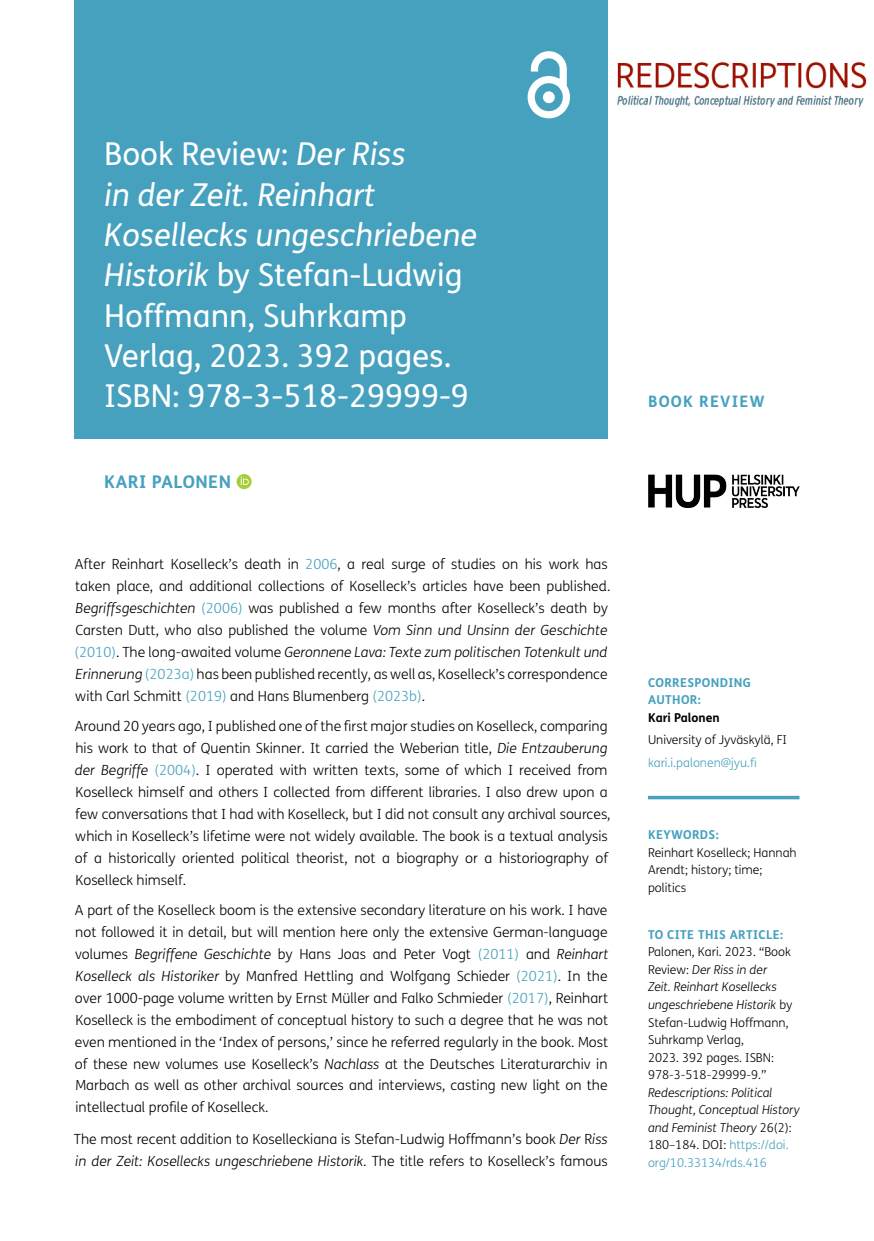
<style>
.page{position:relative;width:874px;height:1241px;background:#fff}
.page>*{position:absolute;margin:0;border:0;box-sizing:border-box;transform-origin:0 0}
.Article_Title{font:31.5px/40.2px "FS Me";color:#fff}
.Cover_Authors{font:700 17.5px "FS Me";letter-spacing:.03em;color:#46a1be}
.t1{font:700 15.75px "FS Me";letter-spacing:.075em;color:#46a1be}
.Body_Copy{font:300 14px/21.9px "FS Me";color:#000}
.t2{font:300 12.25px/17.5px "FS Me";color:#000}
.t3{font:italic 300 12.25px/17.5px "FS Me";color:#000}
.t4{font:700 12.25px/17.5px "FS Me";letter-spacing:.025em;color:#46a1be}
.t5{font:300 12.25px "FS Me";color:#46a1be}
.t6{font:700 12.25px "FS Me";color:#000}
.s1{font-style:italic}
.s2{color:#46a1be}
.s3{font-style:normal}
.s4{font-style:normal;color:#46a1be}
</style>
<div class="page">
<div style="left:74px;top:0;width:534px;height:438px;background:#46a1be"></div>
<svg style="left:527px;top:51px;width:42px;height:67px"></svg>
<img style="left:648px;top:474px;width:151px;height:33px">
<img style="left:617px;top:62px;width:248px;height:46px">
<svg style="left:648px;top:795px;width:151px;height:4px"></svg>
<div style="left:236px;top:474px;width:15px;height:15px;background:#a6ce39;border-radius:50%"></div>
<svg style="left:240px;top:476px;width:9px;height:9px"></svg>
<h1 class="Article_Title" style="left:104px;top:135px;width:374px">Book Review: <span class="s1">Der Riss<br>in der Zeit. Reinhart<br>Kosellecks ungeschriebene<br>Historik</span> by Stefan-Ludwig<br>Hoffmann, Suhrkamp<br>Verlag, 2023. 392 pages.<br>ISBN: 978-3-518-29999-9</h1>
<p class="Cover_Authors" style="left:104px;top:470px;width:128px">KARI PALONEN</p>
<p class="Body_Copy" style="left:75px;top:553px;width:537px">After Reinhart Koselleck’s death in <span class="s2">2006</span>, a real surge of studies on his work has taken place, and additional collections of Koselleck’s articles have been published.<br><span class="s1">Begriffsgeschichten</span> <span class="s2">(2006)</span> was published a few months after Koselleck’s death by Carsten Dutt, who also published the volume <span class="s1">Vom Sinn und Unsinn der Geschichte </span><span class="s2">(2010)</span>. The long-awaited volume <span class="s1">Geronnene Lava: Texte zum politischen Totenkult und Erinnerung</span> <span class="s2">(2023a)</span> has been published recently, as well as, Koselleck’s correspondence with Carl Schmitt <span class="s2">(2019)</span> and Hans Blumenberg <span class="s2">(2023b)</span>.</p>
<p class="Body_Copy" style="left:75px;top:715px;width:537px">Around 20 years ago, I published one of the first major studies on Koselleck, comparing his work to that of Quentin Skinner. It carried the Weberian title, <span class="s1">Die Entzauberung der Begriffe</span> <span class="s2">(2004)</span>. I operated with written texts, some of which I received from Koselleck himself and others I collected from different libraries. I also drew upon a few conversations that I had with Koselleck, but I did not consult any archival sources, which in Koselleck’s lifetime were not widely available. The book is a textual analysis of a historically oriented political theorist, not a biography or a historiography of Koselleck himself.</p>
<p class="Body_Copy" style="left:75px;top:899px;width:534px;text-align:justify">A part of the Koselleck boom is the extensive secondary literature on his work. I have not followed it in detail, but will mention here only the extensive German-language volumes <span class="s1">Begriffene Geschichte</span> by Hans Joas and Peter Vogt <span class="s2">(2011)</span> and <span class="s1">Reinhart Koselleck als Historiker</span> by Manfred Hettling and Wolfgang Schieder <span class="s2">(2021)</span>. In the over 1000-page volume written by Ernst Müller and Falko Schmieder <span class="s2">(2017)</span>, Reinhart Koselleck is the embodiment of conceptual history to such a degree that he was not even mentioned in the ‘Index of persons,’ since he referred regularly in the book. Most of these new volumes use Koselleck’s <span class="s1">Nachlass</span> at the Deutsches Literaturarchiv in Marbach as well as other archival sources and interviews, casting new light on the intellectual profile of Koselleck.</p>
<p class="Body_Copy" style="left:74px;top:1128px;width:535px">The most recent addition to Koselleckiana is Stefan-Ludwig Hoffmann’s book <span class="s1">Der</span> R<span class="s1">iss in der Zeit: Kosellecks ungeschriebene Historik.</span> The title refers to Koselleck’s famous</p>
<p class="t1" style="left:647px;top:391px;width:118px">BOOK REVIEW</p>
<p class="t4" style="left:647px;top:673px;width:104px">CORRESPONDING<br>AUTHOR:</p>
<p class="t6" style="left:647px;top:710px;width:73px">Kari Palonen</p>
<p class="t2" style="left:647px;top:731px;width:140px">University of Jyväskylä, FI</p>
<p class="t5" style="left:647px;top:755px;width:110px">kari.i.palonen@jyu.fi</p>
<p class="t4" style="left:647px;top:825px;width:72px">KEYWORDS:</p>
<p class="t2" style="left:647px;top:843px;width:150px">Reinhart Koselleck; Hannah<br>Arendt; history; time; politics</p>
<p class="t4" style="left:647px;top:925px;width:136px">TO CITE THIS ARTICLE:</p>
<p class="t2" style="left:647px;top:943px;width:146px">Palonen, Kari. 2023. “Book<br>Review: <span class="s1">Der Riss in der<br>Zeit. Reinhart Kosellecks ungeschriebene Historik</span> by<br>Stefan-Ludwig Hoffmann,<br>Suhrkamp Verlag,<br>2023. 392 pages. ISBN:<br>978-3-518-29999-9.”</p>
<p class="t3" style="left:647px;top:1083px;width:153px">Redescriptions: Political<br>Thought, Conceptual History and Feminist Theory <span class="s3">26(2):<br>180–184. DOI:</span> <span class="s4">https://doi. org/10.33134/rds.416</span></p>
</div>
